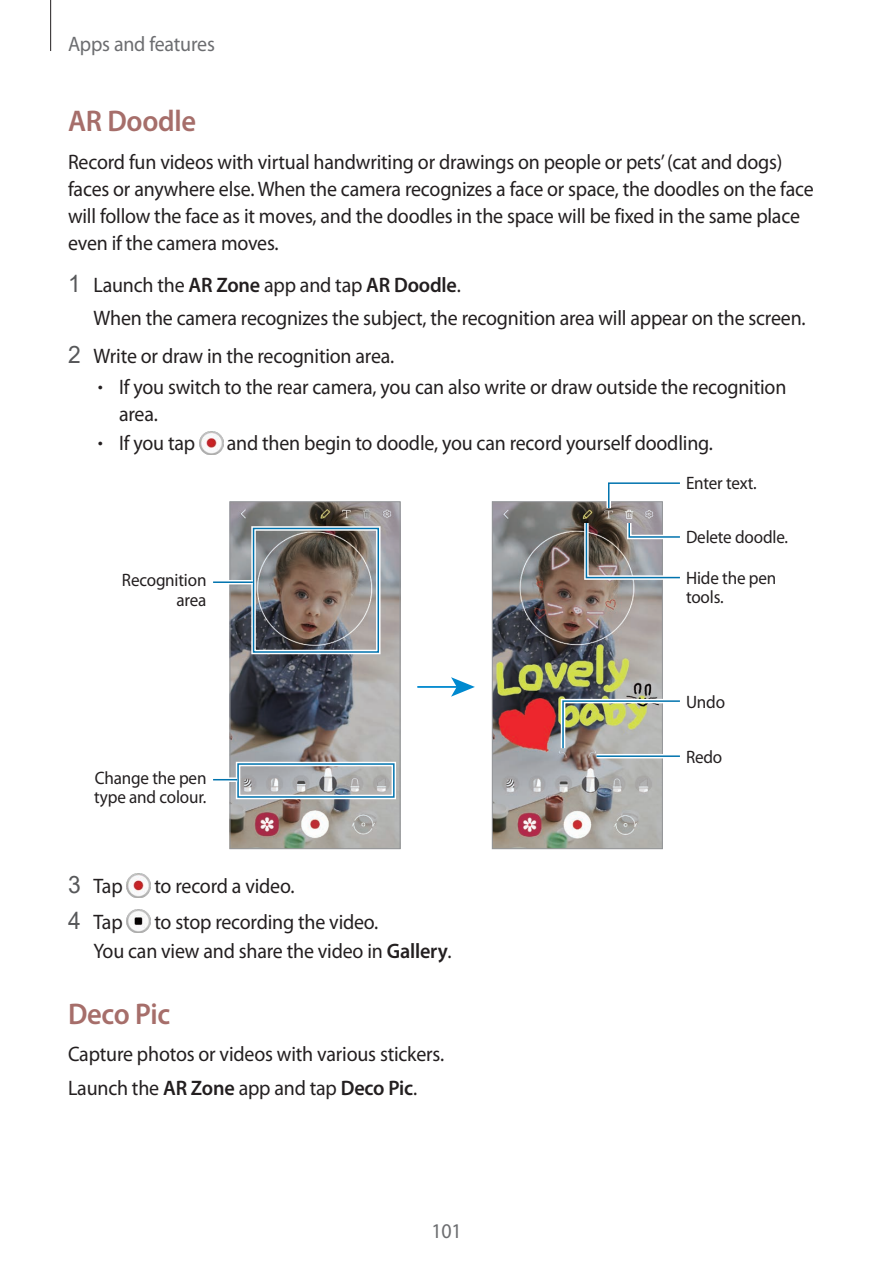
<style>
.page{position:relative;width:893px;height:1263px;background:#fff}
.page>*{position:absolute;margin:0;border:0;box-sizing:border-box;transform-origin:0 0}
.Heading2-APPLINK{font:600 30px "Myriad Pro";letter-spacing:-.01em;color:#a66e6a;scale:.95 1}
.Description{font:21px/27px "Myriad Pro";letter-spacing:-.01em;color:#231f20;scale:.95 1}
.OrderList1_1-Child{font:21px "Myriad Pro";letter-spacing:-.01em;color:#231f20;scale:.95 1}
.OrderList2_1-Child{font:21px "Myriad Pro";letter-spacing:-.01em;color:#231f20;scale:.95 1}
.t1{font:21px "Myriad Pro";letter-spacing:-.01em;color:#6c6d70;scale:.95 1}
.t2{font:18px/19.5px "Myriad Pro";letter-spacing:-.01em;color:#231f20;scale:.95 1}
.s1{font-family:"Arial";font-size:24px;color:#57585a}
.s2{font-weight:600}
.s3{font-weight:300}
</style>
<div class="page">
<hr style="left:50px;top:0;width:1px;height:51px;background:#231f20">
<img style="left:199px;top:431px;width:24px;height:23px">
<img style="left:492px;top:501px;width:171px;height:348px">
<img style="left:229px;top:501px;width:172px;height:348px">
<div style="left:251px;top:526px;width:129px;height:128px;border:4px solid #fff"></div>
<div style="left:253px;top:528px;width:126px;height:125px;border:2px solid #0073ae"></div>
<hr style="left:213px;top:580px;width:40px;height:4px;background:#fff">
<hr style="left:213px;top:581px;width:40px;height:2px;background:#0073ae">
<div style="left:236px;top:762px;width:160px;height:37px;border:4px solid #fff"></div>
<div style="left:237px;top:763px;width:158px;height:35px;border:2px solid #0073ae"></div>
<svg style="left:213px;top:777px;width:24px;height:5px"></svg>
<svg style="left:213px;top:779px;width:24px;height:1px"></svg>
<hr style="left:418px;top:686px;width:40px;height:2px;background:#0089cf">
<svg style="left:451px;top:677px;width:24px;height:20px"></svg>
<hr style="left:596px;top:754px;width:84px;height:4px;background:#fff">
<hr style="left:596px;top:755px;width:84px;height:2px;background:#0073ae">
<svg style="left:582px;top:482px;width:98px;height:100px"></svg>
<img style="left:558px;top:697px;width:122px;height:56px">
<img style="left:127px;top:874px;width:24px;height:23px">
<img style="left:127px;top:909px;width:24px;height:24px">
<p class="t1" style="left:68px;top:31px;width:156px">Apps and features</p>
<p class="Heading2-APPLINK" style="left:68px;top:102px;width:136px">AR Doodle</p>
<p class="Description" style="left:68px;top:148px;width:787px">Record fun videos with virtual handwriting or drawings on people or pets’ (cat and dogs) faces or anywhere else. When the camera recognizes a face or space, the doodles on the face will follow the face as it moves, and the doodles in the space will be fixed in the same place even if the camera moves.</p>
<p class="Description" style="left:68px;top:271px;width:415px"><span class="s1">1</span> Launch the <span class="s2">AR Zone</span> app and tap <span class="s2">AR Doodle</span>.</p>
<p class="OrderList1_1-Child" style="left:94px;top:305px;width:751px">When the camera recognizes the subject, the recognition area will appear on the screen.</p>
<p class="Description" style="left:68px;top:342px;width:345px"><span class="s1">2</span> Write or draw in the recognition area.</p>
<p class="Description" style="left:119px;top:373px;width:704px;text-indent:-21px"><span class="s3">•</span> If you switch to the rear camera, you can also write or draw outside the recognition area.</p>
<p class="Description" style="left:98px;top:429px;width:104px"><span class="s3">•</span> If you tap</p>
<p class="Description" style="left:227px;top:429px;width:513px">and then begin to doodle, you can record yourself doodling.</p>
<p class="t2" style="left:686px;top:473px;width:76px">Enter text.</p>
<p class="t2" style="left:122px;top:570px;width:91px;text-align:right">Recognition area</p>
<p class="t2" style="left:94px;top:767px;width:120px">Change the pen type and colour.</p>
<p class="Description" style="left:68px;top:872px;width:59px"><span class="s1">3</span> Tap</p>
<p class="Description" style="left:154px;top:872px;width:149px">to record a video.</p>
<p class="Description" style="left:68px;top:908px;width:59px"><span class="s1">4</span> Tap</p>
<p class="Description" style="left:154px;top:908px;width:237px">to stop recording the video.</p>
<p class="OrderList2_1-Child" style="left:94px;top:938px;width:379px">You can view and share the video in <span class="s2">Gallery</span>.</p>
<p class="Heading2-APPLINK" style="left:68px;top:994px;width:109px">Deco Pic</p>
<p class="Description" style="left:68px;top:1040px;width:397px">Capture photos or videos with various stickers.</p>
<p class="Description" style="left:68px;top:1074px;width:369px">Launch the <span class="s2">AR Zone</span> app and tap <span class="s2">Deco Pic</span>.</p>
<p class="t1" style="left:431px;top:1218px;width:33px">101</p>
<p class="t2" style="left:686px;top:527px;width:109px">Delete doodle.</p>
<p class="t2" style="left:686px;top:568px;width:97px">Hide the pen tools.</p>
<p class="t2" style="left:686px;top:692px;width:43px">Undo</p>
<p class="t2" style="left:686px;top:747px;width:40px">Redo</p>
</div>
